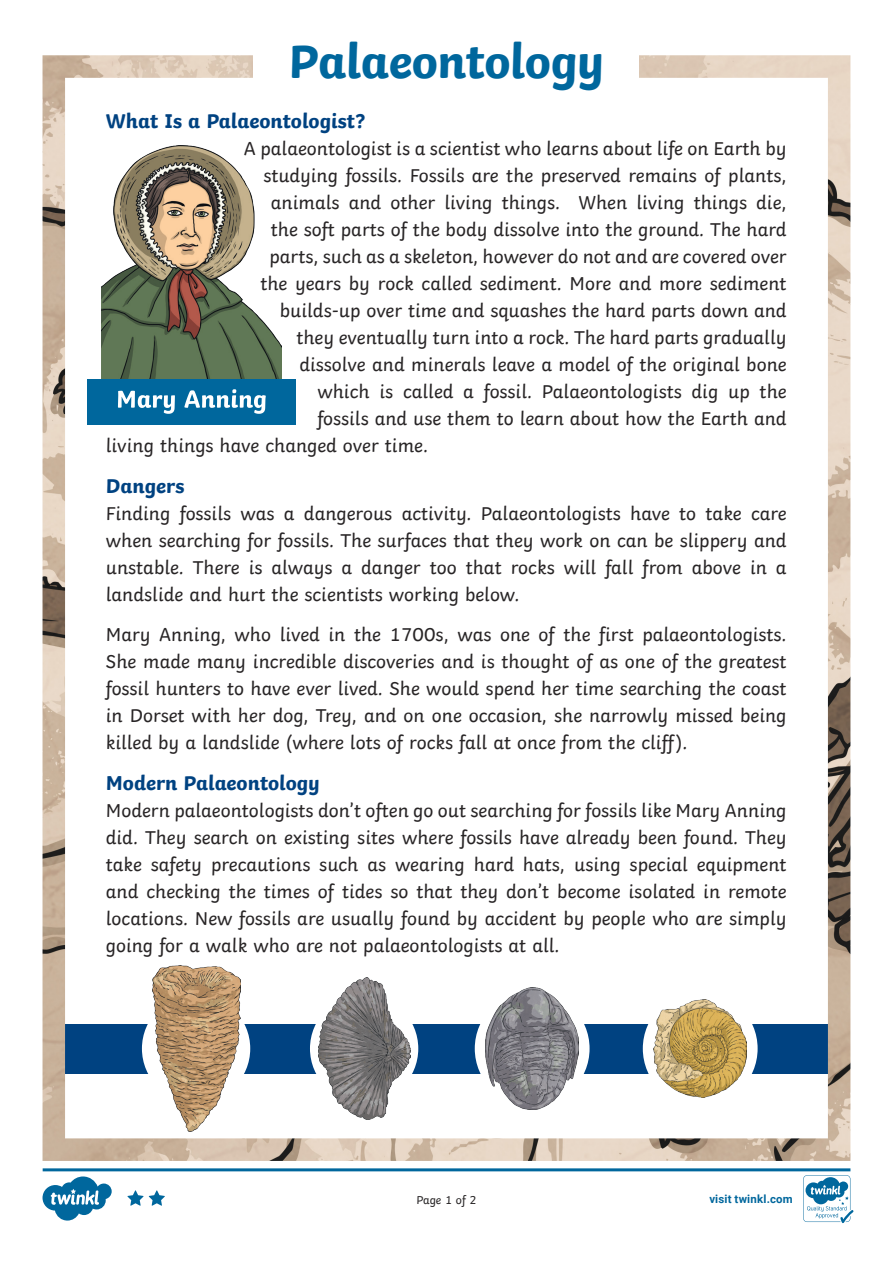
<style>
.page{position:relative;width:893px;height:1263px;background:#fff}
.page>*{position:absolute;margin:0;border:0;box-sizing:border-box;transform-origin:0 0}
.Heading_1{font:700 49.5px "Twinkl";letter-spacing:-.01em;color:#00679d}
.Heading_3{font:700 21px "Twinkl";color:#004281}
.KS2_Body_Copy{font:19.5px/27px "Twinkl";color:#282526;text-align:justify}
.t1{font:12px "Twinkl";letter-spacing:-.005em;color:#282526}
.t2{font:700 11.4px "Roboto";letter-spacing:.02em;color:#00679d}
</style>
<div class="page">
<img style="left:43px;top:55px;width:807px;height:1106px">
<div style="left:254px;top:24px;width:385px;height:75px;background:#fff"></div>
<img style="left:102px;top:145px;width:179px;height:234px">
<div style="left:88px;top:379px;width:208px;height:45px;background:#00679d"></div>
<svg style="left:118px;top:389px;width:148px;height:25px"></svg>
<svg style="left:43px;top:1168px;width:810px;height:55px"></svg>
<p class="Heading_1" style="left:288px;top:20px;width:317px">Palaeontology</p>
<p class="Heading_3" style="left:106px;top:103px;width:261px">What Is a Palaeontologist?</p>
<p class="KS2_Body_Copy" style="left:244px;top:133px;width:544px">A palaeontologist is a scientist who learns about life on Earth by</p>
<p class="KS2_Body_Copy" style="left:263px;top:160px;width:525px">studying fossils. Fossils are the preserved remains of plants,</p>
<p class="KS2_Body_Copy" style="left:271px;top:187px;width:517px">animals and other living things. When living things die,</p>
<p class="KS2_Body_Copy" style="left:271px;top:214px;width:517px">the soft parts of the body dissolve into the ground. The hard</p>
<p class="KS2_Body_Copy" style="left:269px;top:241px;width:519px">parts, such as a skeleton, however do not and are covered over</p>
<p class="KS2_Body_Copy" style="left:260px;top:268px;width:528px">the years by rock called sediment. More and more sediment</p>
<p class="KS2_Body_Copy" style="left:280px;top:295px;width:508px">builds-up over time and squashes the hard parts down and</p>
<p class="KS2_Body_Copy" style="left:296px;top:322px;width:492px">they eventually turn into a rock. The hard parts gradually</p>
<p class="KS2_Body_Copy" style="left:299px;top:349px;width:489px">dissolve and minerals leave a model of the original bone</p>
<p class="KS2_Body_Copy" style="left:317px;top:376px;width:471px">which is called a fossil. Palaeontologists dig up the</p>
<p class="KS2_Body_Copy" style="left:317px;top:403px;width:471px">fossils and use them to learn about how the Earth and</p>
<p class="KS2_Body_Copy" style="left:106px;top:430px;width:324px">living things have changed over time.</p>
<p class="Heading_3" style="left:106px;top:468px;width:80px">Dangers</p>
<p class="KS2_Body_Copy" style="left:106px;top:498px;width:682px">Finding fossils was a dangerous activity. Palaeontologists have to take care when searching for fossils. The surfaces that they work on can be slippery and unstable. There is always a danger too that rocks will fall from above in a landslide and hurt the scientists working below.</p>
<p class="KS2_Body_Copy" style="left:106px;top:619px;width:682px">Mary Anning, who lived in the 1700s, was one of the first palaeontologists.<br>She made many incredible discoveries and is thought of as one of the greatest fossil hunters to have ever lived. She would spend her time searching the coast in Dorset with her dog, Trey, and on one occasion, she narrowly missed being killed by a landslide (where lots of rocks fall at once from the cliff).</p>
<p class="Heading_3" style="left:106px;top:765px;width:215px">Modern Palaeontology</p>
<p class="KS2_Body_Copy" style="left:106px;top:795px;width:682px">Modern palaeontologists don’t often go out searching for fossils like Mary Anning did. They search on existing sites where fossils have already been found. They take safety precautions such as wearing hard hats, using special equipment and checking the times of tides so that they don’t become isolated in remote locations. New fossils are usually found by accident by people who are simply going for a walk who are not palaeontologists at all.</p>
<p class="t1" style="left:416px;top:1191px;width:62px">Page 1 of 2</p>
<p class="t2" style="left:709px;top:1191px;width:85px">visit twinkl.com</p>
</div>
